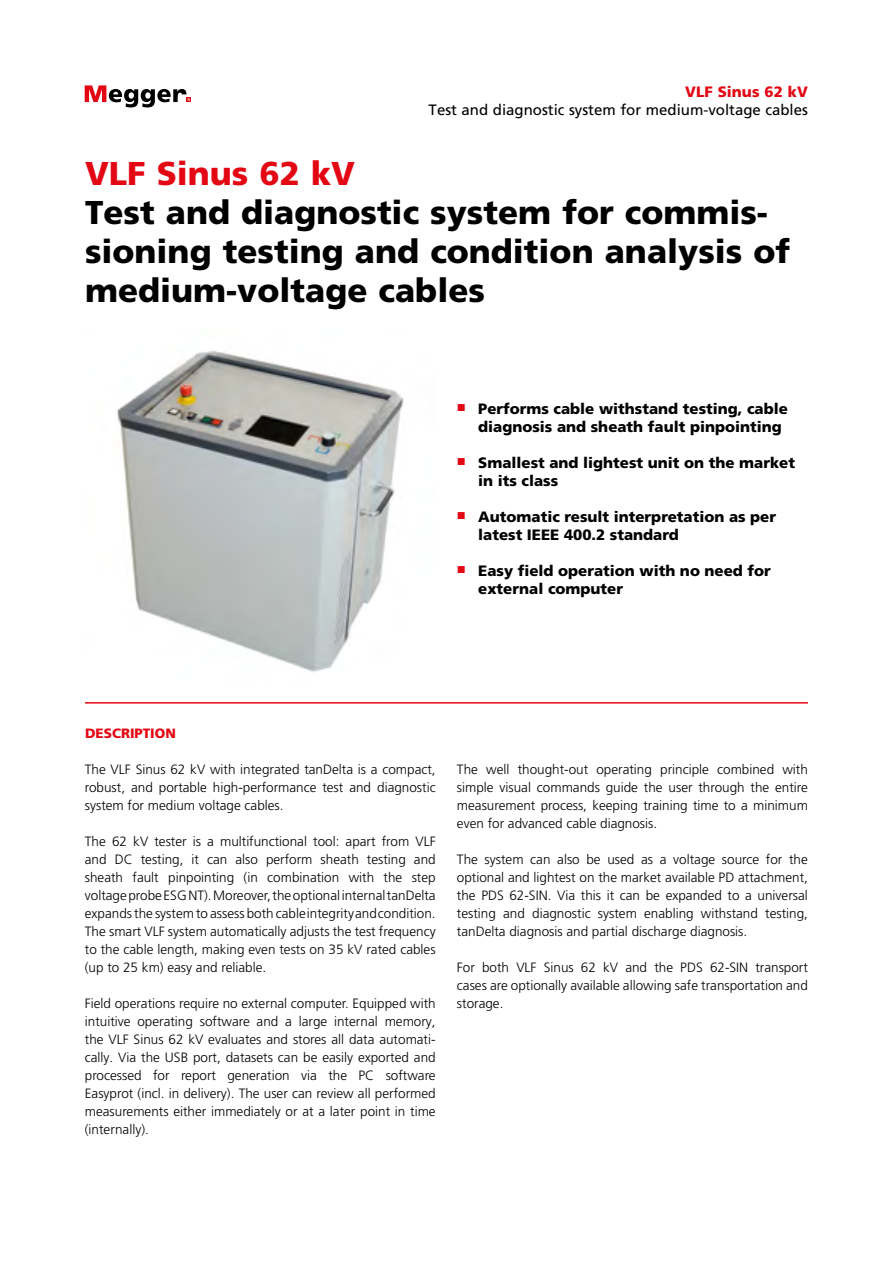
<style>
.page{position:relative;width:893px;height:1263px;background:#fff}
.page>*{position:absolute;margin:0;border:0;box-sizing:border-box;transform-origin:0 0}
.t1{font:900 33px/39px "Frutiger LT Pro";color:#000}
.t2{font:900 33px "Frutiger LT Pro";color:#e30613}
.t3{font:900 15px/18px "Frutiger LT Pro";color:#000}
.t4{font:15px "Frutiger LT Pro";color:#000}
.t5{font:900 15px "Frutiger LT Pro";color:#e30613}
.t6{font:300 13.5px/18px "Frutiger LT Pro";color:#000;text-align:justify}
.t7{font:900 13.5px "Frutiger LT Pro";color:#e30613}
</style>
<div class="page">
<svg style="left:85px;top:85px;width:106px;height:22px"></svg>
<img style="left:117px;top:350px;width:287px;height:322px">
<hr style="left:85px;top:702px;width:723px;height:2px;background:#e30613">
<p class="t5" style="left:685px;top:83px;width:124px">VLF Sinus 62 kV</p>
<p class="t4" style="left:429px;top:101px;width:381px">Test and diagnostic system for medium-voltage cables</p>
<h1 class="t2" style="left:85px;top:153px;width:271px">VLF Sinus 62 kV</h1>
<h1 class="t1" style="left:85px;top:193px;width:707px">Test and diagnostic system for commis&shy;sioning testing and condition analysis of medium-voltage cables</h1>
<p class="t3" style="left:478px;top:400px;width:311px;text-indent:-21px"><sup>■</sup> Performs cable withstand testing, cable diagnosis and sheath fault pinpointing</p>
<p class="t3" style="left:478px;top:454px;width:318px;text-indent:-21px"><sup>■</sup> Smallest and lightest unit on the market in its class</p>
<p class="t3" style="left:478px;top:508px;width:299px;text-indent:-21px"><sup>■</sup> Automatic result interpretation as per latest IEEE 400.2 standard</p>
<p class="t3" style="left:478px;top:562px;width:294px;text-indent:-21px"><sup>■</sup> Easy field operation with no need for external computer</p>
<p class="t7" style="left:85px;top:725px;width:92px">DESCRIPTION</p>
<p class="t6" style="left:85px;top:760px;width:352px">The VLF Sinus 62 kV with integrated tanDelta is a compact, robust, and portable high-performance test and diagnostic system for medium voltage cables.</p>
<p class="t6" style="left:85px;top:832px;width:352px">The 62 kV tester is a multifunctional tool: apart from VLF and DC testing, it can also perform sheath testing and sheath fault pinpointing (in combination with the step voltage probe ESG NT). Moreover, the optional internal tanDelta expands the system to assess both cable integrity and condition.<br>The smart VLF system automatically adjusts the test frequency to the cable length, making even tests on 35 kV rated cables (up to 25 km) easy and reliable.</p>
<p class="t6" style="left:85px;top:994px;width:352px">Field operations require no external computer. Equipped with intuitive operating software and a large internal memory, the VLF Sinus 62 kV evaluates and stores all data automati&shy;cally. Via the USB port, datasets can be easily exported and processed for report generation via the PC software Easyprot (incl. in delivery). The user can review all performed measurements either immediately or at a later point in time (internally).</p>
<p class="t6" style="left:457px;top:760px;width:353px">The well thought-out operating principle combined with simple visual commands guide the user through the entire measurement process, keeping training time to a minimum even for advanced cable diagnosis.</p>
<p class="t6" style="left:457px;top:850px;width:352px">The system can also be used as a voltage source for the optional and lightest on the market available PD attachment, the PDS 62-SIN. Via this it can be expanded to a universal testing and diagnostic system enabling withstand testing, tanDelta diagnosis and partial discharge diagnosis.</p>
<p class="t6" style="left:457px;top:958px;width:352px">For both VLF Sinus 62 kV and the PDS 62-SIN transport cases are optionally available allowing safe transportation and storage.</p>
</div>
